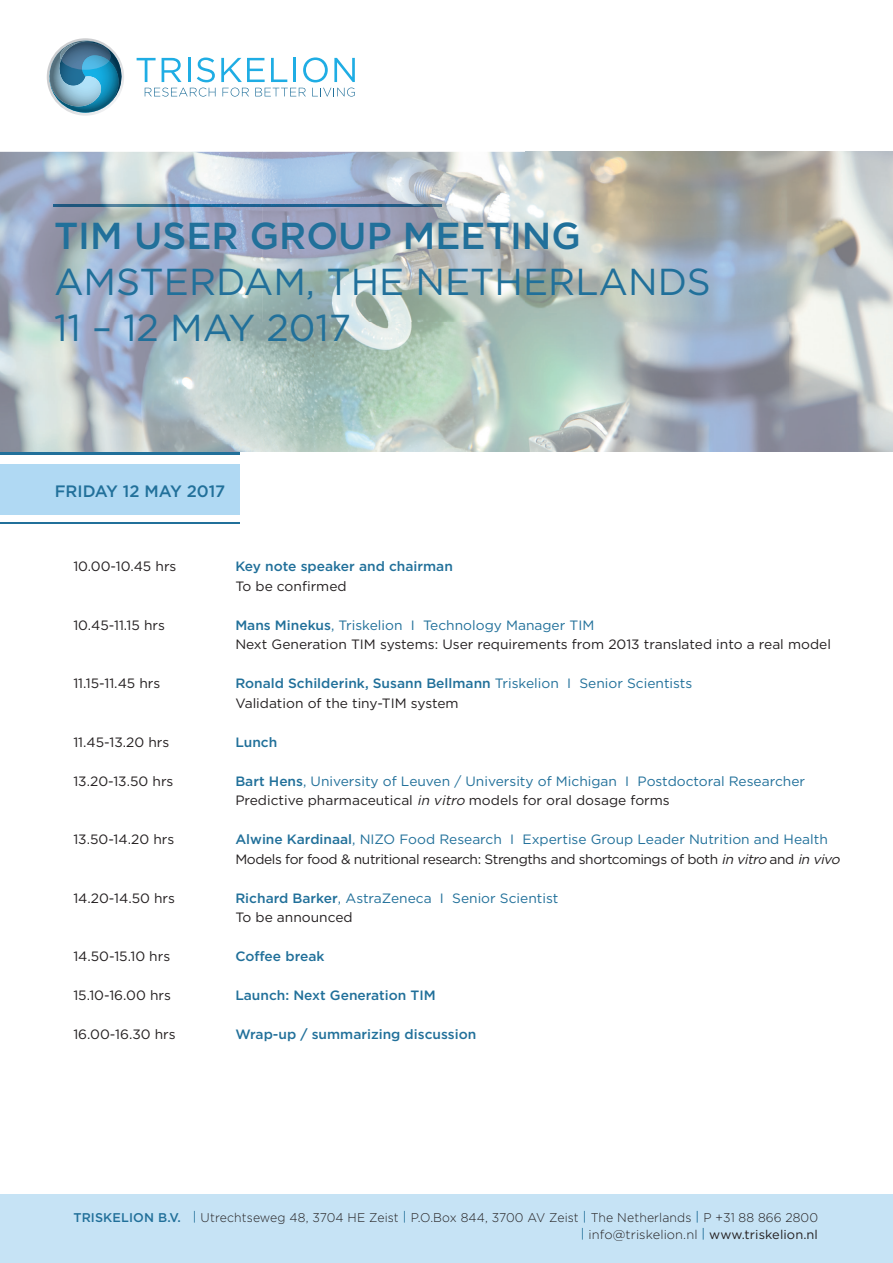
<style>
.page{position:relative;width:893px;height:1263px;background:#fff}
.page>*{position:absolute;margin:0;border:0;box-sizing:border-box;transform-origin:0 0}
.t1{font:37.5px/46.3px "Gotham";color:#21709a}
.t2{font:500 37.5px "Gotham";color:#21709a}
.t3{font:500 16.5px "Gotham";color:#21709a}
.t4{font:13.5px/19.5px "Gotham";color:#231f20}
.t5{font:500 13.5px/19.5px "Gotham";color:#21709a}
.t6{font:13.5px/19.5px "Gotham";color:#21709a}
.t7{font:13.5px/19.5px "Gotham";letter-spacing:-.03em;color:#231f20}
.t8{font:300 12.6px/17.1px "Gotham";letter-spacing:.005em;color:#231f20;text-align:right}
.s1{font-weight:500;color:#21709a}
.s2{color:#21709a}
.s3{font-weight:400}
.s4{font-weight:400;color:#231f20}
.s5{font-weight:500}
.s6{color:#231f20}
.s7{font-style:italic;color:#231f20}
.s8{font-style:italic}
.s9{font-weight:400;color:#21709a}
</style>
<div class="page">
<svg style="left:46px;top:38px;width:78px;height:78px"></svg>
<svg style="left:137px;top:58px;width:19px;height:24px"></svg>
<svg style="left:162px;top:58px;width:20px;height:24px"></svg>
<hr style="left:188px;top:58px;width:2px;height:24px;background:#1fade4">
<svg style="left:197px;top:58px;width:18px;height:24px"></svg>
<svg style="left:221px;top:58px;width:44px;height:24px"></svg>
<svg style="left:271px;top:58px;width:16px;height:24px"></svg>
<hr style="left:293px;top:58px;width:3px;height:24px;background:#1fade4">
<svg style="left:303px;top:57px;width:25px;height:25px"></svg>
<svg style="left:334px;top:58px;width:21px;height:24px"></svg>
<svg style="left:145px;top:88px;width:71px;height:9px"></svg>
<svg style="left:222px;top:88px;width:27px;height:9px"></svg>
<svg style="left:255px;top:88px;width:51px;height:8px"></svg>
<svg style="left:312px;top:88px;width:43px;height:9px"></svg>
<div style="left:0;top:1195px;width:893px;height:68px;background:#c6e3f5"></div>
<div style="left:0;top:465px;width:240px;height:50px;background:#b0d9f3"></div>
<hr style="left:0;top:451px;width:240px;height:3px;background:#21709a">
<hr style="left:0;top:522px;width:240px;height:2px;background:#21709a">
<img style="left:0;top:152px;width:893px;height:299px">
<img style="left:54px;top:205px;width:388px;height:2px">
<h1 class="t2" style="left:54px;top:211px;width:528px">TIM USER GROUP MEETING</h1>
<h1 class="t1" style="left:54px;top:258px;width:658px">AMSTERDAM, THE NETHERLANDS<br>11 – 12 MAY 2017</h1>
<p class="t3" style="left:55px;top:480px;width:172px">FRIDAY 12 MAY 2017</p>
<p class="t4" style="left:73px;top:557px;width:105px">10.00-10.45 hrs</p>
<p class="t5" style="left:235px;top:557px;width:219px">Key note speaker and chairman</p>
<p class="t4" style="left:235px;top:576px;width:113px">To be confirmed</p>
<p class="t4" style="left:73px;top:615px;width:93px">10.45-11.15 hrs</p>
<p class="t4" style="left:235px;top:615px;width:597px"><span class="s1">Mans Minekus</span><span class="s2">, Triskelion I Technology Manager TIM<br></span>Next Generation TIM systems: User requirements from 2013 translated into a real model</p>
<p class="t4" style="left:73px;top:674px;width:89px">11.15-11.45 hrs</p>
<p class="t5" style="left:235px;top:674px;width:458px">Ronald Schilderink, Susann Bellmann <span class="s3">Triskelion I Senior Scientists<br></span><span class="s4">Validation of the tiny-TIM system</span></p>
<p class="t4" style="left:73px;top:732px;width:97px">11.45-13.20 hrs</p>
<p class="t5" style="left:235px;top:732px;width:43px">Lunch</p>
<p class="t4" style="left:73px;top:771px;width:102px">13.20-13.50 hrs</p>
<p class="t6" style="left:235px;top:771px;width:571px"><span class="s5">Bart Hens</span>, University of Leuven / University of Michigan I Postdoctoral Researcher<br><span class="s6">Predictive pharmaceutical</span> <span class="s7">in vitro</span> <span class="s6">models for oral dosage forms</span></p>
<p class="t4" style="left:73px;top:830px;width:102px">13.50-14.20 hrs</p>
<p class="t7" style="left:235px;top:830px;width:609px"><span class="s1">Alwine Kardinaal</span><span class="s2">, NIZO Food Research I Expertise Group Leader Nutrition and Health<br></span>Models for food &amp; nutritional research: Strengths and shortcomings of both <span class="s8">in vitro</span> and <span class="s8">in vivo</span></p>
<p class="t4" style="left:73px;top:888px;width:103px">14.20-14.50 hrs</p>
<p class="t6" style="left:235px;top:888px;width:324px"><span class="s5">Richard Barker</span>, AstraZeneca I Senior Scientist<br><span class="s6">To be announced</span></p>
<p class="t4" style="left:73px;top:947px;width:98px">14.50-15.10 hrs</p>
<p class="t5" style="left:235px;top:947px;width:91px">Coffee break</p>
<p class="t4" style="left:73px;top:986px;width:99px">15.10-16.00 hrs</p>
<p class="t5" style="left:235px;top:986px;width:202px">Launch: Next Generation TIM</p>
<p class="t4" style="left:73px;top:1025px;width:104px">16.00-16.30 hrs</p>
<p class="t5" style="left:235px;top:1025px;width:242px">Wrap-up / summarizing discussion</p>
<p class="t8" style="left:73px;top:1208px;width:746px"><span class="s1">TRISKELION B.V.</span> <span class="s9">|</span> Utrechtseweg 48, 3704 HE Zeist <span class="s9">|</span> P.O.Box 844, 3700 AV Zeist <span class="s9">|</span> The Netherlands <span class="s9">|</span> P +31 88 866 2800 <span class="s9">|</span> info@triskelion.nl <span class="s9">|</span> <span class="s3">www.triskelion.nl</span></p>
</div>
